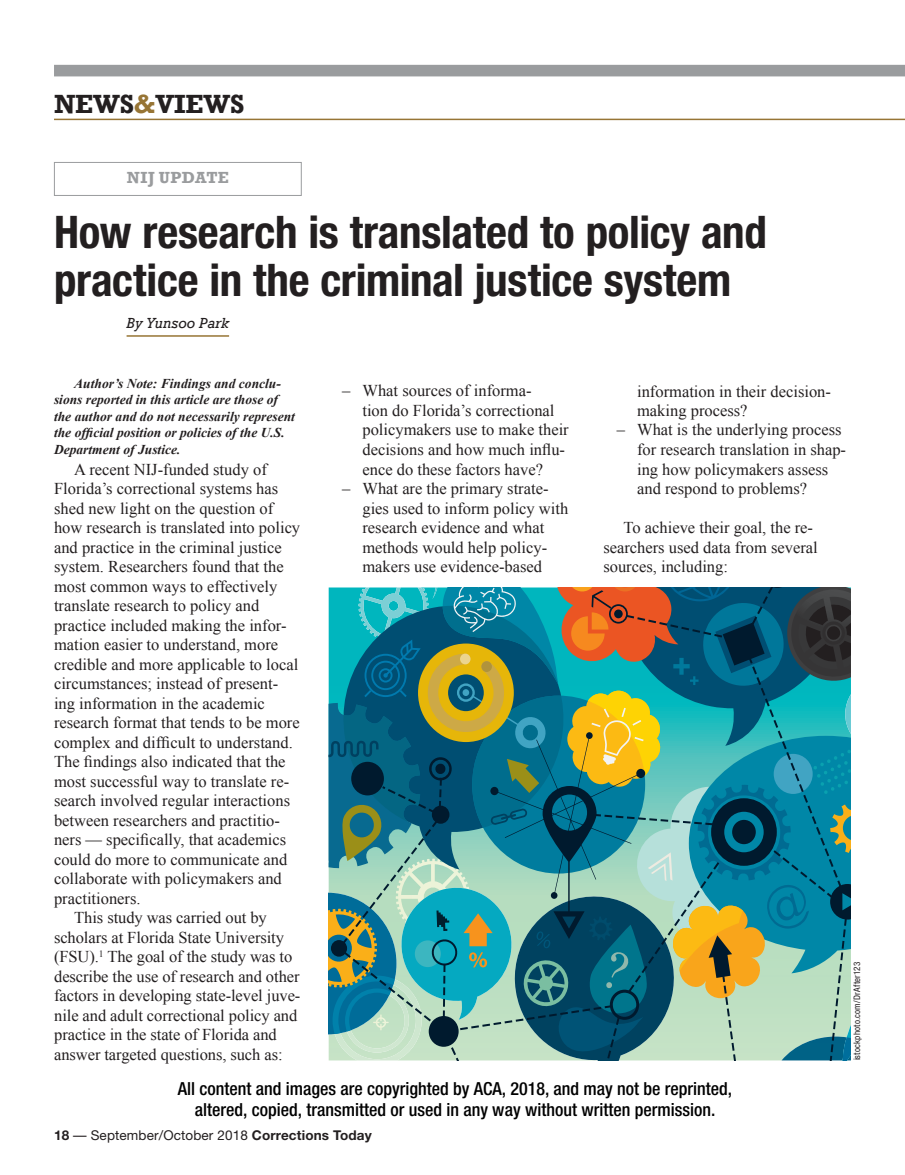
<style>
.page{position:relative;width:905px;height:1175px;background:#fff}
.page>*{position:absolute;margin:0;border:0;box-sizing:border-box;transform-origin:0 0}
.t1{font:700 condensed 45px/48px "Helvetica Neue";letter-spacing:-.005em;color:#231f20}
.t2{font:700 27px "Rockwell";letter-spacing:-.005em;color:#231f20}
.t3{font:500 condensed 18px/21.6px "Helvetica Neue";color:#000;text-align:center}
.t4{font:16.5px/19.5px "Times New Roman";color:#231f20}
.t5{font:700 16.5px "Rockwell";letter-spacing:.025em;color:#9a9c9e}
.t6{font:italic 15px "Rockwell";letter-spacing:.005em;color:#231f20}
.t7{font:italic 700 13.5px/16.5px "Times New Roman";color:#231f20}
.t8{font:13.5px "Helvetica Neue";letter-spacing:.01em;color:#231f20}
.t9{font:condensed 9px "Helvetica Neue";letter-spacing:.02em;color:#231f20}
.s1{color:#977535}
.s2{font-weight:700}
</style>
<div class="page">
<div style="left:54px;top:65px;width:850px;height:11px;background:#9a9c9e"></div>
<hr style="left:54px;top:119px;width:850px;height:1px;background:#977535">
<div style="left:54px;top:162px;width:248px;height:34px;border:1px solid #9a9c9e"></div>
<hr style="left:127px;top:335px;width:102px;height:2px;background:#977535">
<svg style="left:328px;top:587px;width:523px;height:474px;background:#498c89"></svg>
<p class="t2" style="left:54px;top:88px;width:192px">NEWS<span class="s1">&amp;</span>VIEWS</p>
<p class="t5" style="left:127px;top:168px;width:104px">NIJ UPDATE</p>
<p class="t1" style="left:54px;top:207px;width:714px">How research is translated to policy and practice in the criminal justice system</p>
<p class="t6" style="left:127px;top:315px;width:104px">By Yunsoo Park</p>
<p class="t7" style="left:54px;top:375px;width:242px;text-indent:20px">Author’s Note: Findings and conclu&shy;sions reported in this article are those of the author and do not necessarily represent the official position or policies of the U.S.<br>Department of Justice.</p>
<p class="t4" style="left:54px;top:459px;width:248px;text-indent:20px">A recent NIJ-funded study of Florida’s correctional systems has shed new light on the question of how research is translated into policy and practice in the criminal justice system. Researchers found that the most common ways to effectively translate research to policy and practice included making the infor&shy;mation easier to understand, more credible and more applicable to local circumstances; instead of present&shy;ing information in the academic research format that tends to be more complex and difficult to understand.<br>The findings also indicated that the most successful way to translate re&shy;search involved regular interactions between researchers and practitio&shy;ners — specifically, that academics could do more to communicate and collaborate with policymakers and practitioners.</p>
<p class="t4" style="left:54px;top:907px;width:248px;text-indent:20px">This study was carried out by scholars at Florida State University (FSU).<sup>1</sup> The goal of the study was to describe the use of research and other factors in developing state-level juve&shy;nile and adult correctional policy and practice in the state of Florida and answer targeted questions, such as:</p>
<p class="t4" style="left:362px;top:381px;width:208px;text-indent:-20px">– What sources of informa-<br>tion do Florida’s correctional policymakers use to make their decisions and how much influ&shy;ence do these factors have?</p>
<p class="t4" style="left:362px;top:478px;width:207px;text-indent:-20px">– What are the primary strate&shy;gies used to inform policy with research evidence and what methods would help policy&shy;makers use evidence-based</p>
<p class="t4" style="left:637px;top:381px;width:195px">information in their decision&shy;making process?</p>
<p class="t4" style="left:637px;top:420px;width:210px;text-indent:-20px">– What is the underlying process for research translation in shap&shy;ing how policymakers assess and respond to problems?</p>
<p class="t4" style="left:603px;top:517px;width:216px;text-indent:20px">To achieve their goal, the re&shy;searchers used data from several sources, including:</p>
<p class="t3" style="left:178px;top:1077px;width:556px">All content and images are copyrighted by ACA, 2018, and may not be reprinted, altered, copied, transmitted or used in any way without written permission.</p>
<p class="t8" style="left:54px;top:1127px;width:319px"><span class="s2">18</span> — September/October 2018 <span class="s2">Corrections Today</span></p>
<p class="t9" style="left:851px;top:1060px;width:100px;rotate:-90deg">istockphoto.com/DrAfter123</p>
</div>
